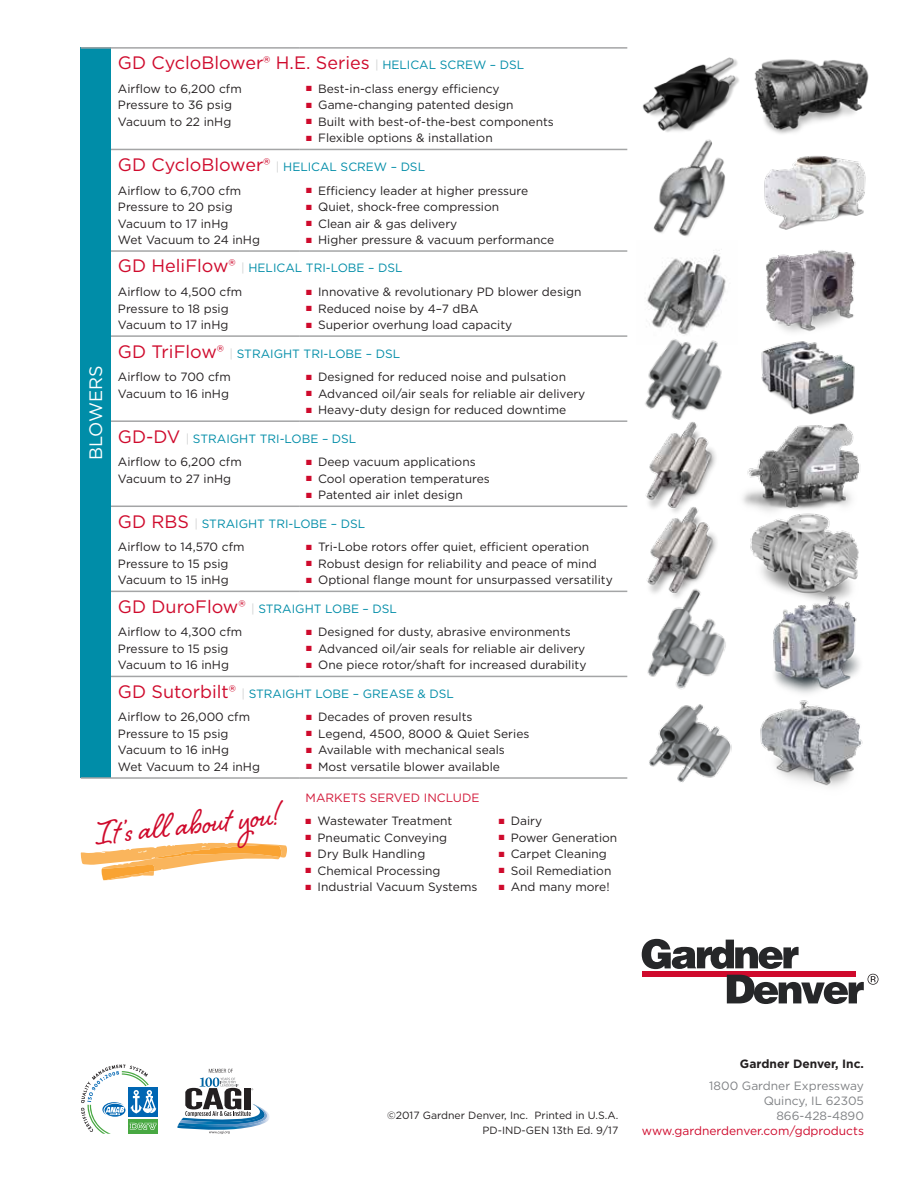
<style>
.page{position:relative;width:918px;height:1188px;background:#fff}
.page>*{position:absolute;margin:0;border:0;box-sizing:border-box;transform-origin:0 0}
.t1{font:42px "Shelby";color:#cf0a2c}
.t2{font:18px "Gotham";color:#cf0a2c}
.t3{font:18px "Gotham";color:#fff}
.t4{font:12px/16.5px "Gotham";color:#231f20}
.t5{font:12px/23.7px "Gotham";color:#008da8}
.t6{font:12px/15px "Gotham";color:#808285;text-align:right}
.t7{font:12px "Gotham";color:#cf0a2c}
.t8{font:12px "Gotham";color:#d21939}
.t9{font:700 12px "Gotham";color:#231f20}
.t10{font:10.5px/15px "Gotham";color:#231f20;text-align:right}
.s1{font-size:12px;color:#d1d2d2}
.s2{font-size:12px;color:#008da8}
.s3{color:#cf0a2c}
.s4{font-size:18px;color:#cf0a2c}
.s5{color:#d1d2d2}
.s6{color:#008da8}
.s7{color:#231f20}
</style>
<div class="page">
<svg style="left:81px;top:843px;width:206px;height:37px"></svg>
<img style="left:742px;top:423px;width:118px;height:87px">
<img style="left:647px;top:606px;width:79px;height:83px">
<img style="left:773px;top:607px;width:87px;height:87px">
<img style="left:766px;top:250px;width:90px;height:82px">
<img style="left:647px;top:250px;width:79px;height:73px">
<img style="left:649px;top:689px;width:83px;height:94px">
<img style="left:760px;top:700px;width:103px;height:87px">
<img style="left:645px;top:323px;width:77px;height:97px">
<img style="left:761px;top:341px;width:94px;height:74px">
<img style="left:642px;top:57px;width:97px;height:73px">
<img style="left:754px;top:59px;width:115px;height:75px">
<img style="left:764px;top:156px;width:102px;height:74px">
<img style="left:653px;top:130px;width:73px;height:106px">
<div style="left:81px;top:48px;width:30px;height:730px;background:#008da8"></div>
<hr style="left:81px;top:47px;width:30px;height:2px;background:#a4a5a6">
<hr style="left:111px;top:47px;width:188px;height:2px;background:#a4a5a6">
<hr style="left:299px;top:47px;width:328px;height:2px;background:#a4a5a6">
<hr style="left:111px;top:149px;width:188px;height:1px;background:#a4a5a6">
<hr style="left:299px;top:149px;width:328px;height:1px;background:#a4a5a6">
<hr style="left:111px;top:250px;width:188px;height:2px;background:#a4a5a6">
<hr style="left:299px;top:250px;width:328px;height:2px;background:#a4a5a6">
<hr style="left:111px;top:335px;width:188px;height:2px;background:#a4a5a6">
<hr style="left:299px;top:335px;width:328px;height:2px;background:#a4a5a6">
<hr style="left:111px;top:420px;width:188px;height:2px;background:#a4a5a6">
<hr style="left:299px;top:420px;width:328px;height:2px;background:#a4a5a6">
<hr style="left:111px;top:506px;width:188px;height:1px;background:#a4a5a6">
<hr style="left:299px;top:506px;width:328px;height:1px;background:#a4a5a6">
<hr style="left:111px;top:591px;width:188px;height:1px;background:#a4a5a6">
<hr style="left:299px;top:591px;width:328px;height:1px;background:#a4a5a6">
<hr style="left:111px;top:676px;width:188px;height:1px;background:#a4a5a6">
<hr style="left:299px;top:676px;width:328px;height:1px;background:#a4a5a6">
<hr style="left:81px;top:777px;width:30px;height:2px;background:#a4a5a6">
<hr style="left:111px;top:777px;width:188px;height:2px;background:#a4a5a6">
<hr style="left:299px;top:777px;width:328px;height:2px;background:#a4a5a6">
<img style="left:750px;top:510px;width:109px;height:97px">
<img style="left:646px;top:520px;width:71px;height:86px">
<img style="left:645px;top:422px;width:71px;height:98px">
<svg style="left:642px;top:939px;width:236px;height:65px"></svg>
<div style="left:128px;top:1088px;width:30px;height:29px;background:#0066b3"></div>
<div style="left:128px;top:1119px;width:30px;height:15px;background:#48a842"></div>
<svg style="left:81px;top:1065px;width:76px;height:69px"></svg>
<svg style="left:177px;top:1069px;width:92px;height:65px"></svg>
<h2 class="t3" style="left:84px;top:460px;width:96px;rotate:-90deg">BLOWERS</h2>
<h2 class="t2" style="left:118px;top:51px;width:408px">GD CycloBlower® H.E. Series <span class="s1">|</span> <span class="s2">HELICAL SCREW – DSL</span></h2>
<p class="t4" style="left:118px;top:80px;width:125px">Airflow to 6,200 cfm<br>Pressure to 36 psig<br>Vacuum to 22 inHg</p>
<p class="t4" style="left:306px;top:80px;width:195px"><span class="s3">■</span> Best-in-class energy efficiency</p>
<p class="t4" style="left:306px;top:97px;width:209px"><span class="s3">■</span> Game-changing patented design</p>
<p class="t4" style="left:306px;top:113px;width:249px"><span class="s3">■</span> Built with best-of-the-best components</p>
<p class="t4" style="left:306px;top:130px;width:188px"><span class="s3">■</span> Flexible options &amp; installation</p>
<p class="t4" style="left:118px;top:155px;width:309px;line-height:23.7px"><span class="s4">GD CycloBlower®</span> <span class="s5">|</span> <span class="s6">HELICAL SCREW – DSL<br></span>Airflow to 6,700 cfm</p>
<p class="t4" style="left:118px;top:198px;width:143px">Pressure to 20 psig<br>Vacuum to 17 inHg<br>Wet Vacuum to 24 inHg</p>
<p class="t4" style="left:306px;top:182px;width:224px"><span class="s3">■</span> Efficiency leader at higher pressure</p>
<p class="t4" style="left:306px;top:198px;width:195px"><span class="s3">■</span> Quiet, shock-free compression</p>
<p class="t4" style="left:306px;top:215px;width:153px"><span class="s3">■</span> Clean air &amp; gas delivery</p>
<p class="t4" style="left:306px;top:231px;width:250px"><span class="s3">■</span> Higher pressure &amp; vacuum performance</p>
<p class="t5" style="left:118px;top:256px;width:286px"><span class="s4">GD HeliFlow®</span> <span class="s5">|</span> HELICAL TRI-LOBE – DSL<br><span class="s7">Airflow to 4,500 cfm</span></p>
<p class="t4" style="left:118px;top:300px;width:112px">Pressure to 18 psig<br>Vacuum to 17 inHg</p>
<p class="t4" style="left:306px;top:283px;width:277px"><span class="s3">■</span> Innovative &amp; revolutionary PD blower design</p>
<p class="t4" style="left:306px;top:300px;width:174px"><span class="s3">■</span> Reduced noise by 4–7 dBA</p>
<p class="t4" style="left:306px;top:316px;width:208px"><span class="s3">■</span> Superior overhung load capacity</p>
<p class="t5" style="left:118px;top:341px;width:284px"><span class="s4">GD TriFlow®</span> <span class="s5">|</span> STRAIGHT TRI-LOBE – DSL<br><span class="s7">Airflow to 700 cfm</span></p>
<p class="t4" style="left:118px;top:385px;width:113px">Vacuum to 16 inHg</p>
<p class="t4" style="left:306px;top:368px;width:261px"><span class="s3">■</span> Designed for reduced noise and pulsation</p>
<p class="t4" style="left:306px;top:385px;width:281px"><span class="s3">■</span> Advanced oil/air seals for reliable air delivery</p>
<p class="t4" style="left:306px;top:401px;width:262px"><span class="s3">■</span> Heavy-duty design for reduced downtime</p>
<p class="t5" style="left:118px;top:426px;width:240px"><span class="s4">GD-DV</span> <span class="s5">|</span> STRAIGHT TRI-LOBE – DSL<br><span class="s7">Airflow to 6,200 cfm</span></p>
<p class="t4" style="left:118px;top:470px;width:115px">Vacuum to 27 inHg</p>
<p class="t4" style="left:306px;top:454px;width:171px"><span class="s3">■</span> Deep vacuum applications</p>
<p class="t4" style="left:306px;top:470px;width:185px"><span class="s3">■</span> Cool operation temperatures</p>
<p class="t4" style="left:306px;top:487px;width:158px"><span class="s3">■</span> Patented air inlet design</p>
<p class="t5" style="left:118px;top:511px;width:249px"><span class="s4">GD RBS</span> <span class="s5">|</span> STRAIGHT TRI-LOBE – DSL<br><span class="s7">Airflow to 14,570 cfm</span></p>
<p class="t4" style="left:118px;top:555px;width:112px">Pressure to 15 psig<br>Vacuum to 15 inHg</p>
<p class="t4" style="left:306px;top:539px;width:285px"><span class="s3">■</span> Tri-Lobe rotors offer quiet, efficient operation</p>
<p class="t4" style="left:306px;top:555px;width:292px"><span class="s3">■</span> Robust design for reliability and peace of mind</p>
<p class="t4" style="left:306px;top:572px;width:308px"><span class="s3">■</span> Optional flange mount for unsurpassed versatility</p>
<p class="t4" style="left:118px;top:596px;width:280px;line-height:23.7px"><span class="s4">GD DuroFlow®</span> <span class="s5">|</span> <span class="s6">STRAIGHT LOBE – DSL<br></span>Airflow to 4,300 cfm</p>
<p class="t4" style="left:118px;top:640px;width:113px">Pressure to 15 psig<br>Vacuum to 16 inHg</p>
<p class="t4" style="left:306px;top:624px;width:266px"><span class="s3">■</span> Designed for dusty, abrasive environments</p>
<p class="t4" style="left:306px;top:640px;width:281px"><span class="s3">■</span> Advanced oil/air seals for reliable air delivery</p>
<p class="t4" style="left:306px;top:657px;width:282px"><span class="s3">■</span> One piece rotor/shaft for increased durability</p>
<p class="t5" style="left:118px;top:682px;width:337px"><span class="s4">GD Sutorbilt®</span> <span class="s5">|</span> STRAIGHT LOBE – GREASE &amp; DSL<br><span class="s7">Airflow to 26,000 cfm</span></p>
<p class="t4" style="left:118px;top:725px;width:143px">Pressure to 15 psig<br>Vacuum to 16 inHg<br>Wet Vacuum to 24 inHg</p>
<p class="t4" style="left:306px;top:709px;width:168px"><span class="s3">■</span> Decades of proven results</p>
<p class="t4" style="left:306px;top:725px;width:225px"><span class="s3">■</span> Legend, 4500, 8000 &amp; Quiet Series</p>
<p class="t4" style="left:306px;top:742px;width:200px"><span class="s3">■</span> Available with mechanical seals</p>
<p class="t4" style="left:306px;top:758px;width:195px"><span class="s3">■</span> Most versatile blower available</p>
<h1 class="t1" style="left:92px;top:805px;width:186px;rotate:-6deg">It ’s all about you!</h1>
<p class="t8" style="left:306px;top:790px;width:175px">MARKETS SERVED INCLUDE</p>
<p class="t4" style="left:306px;top:812px;width:148px"><span class="s3">■</span> Wastewater Treatment</p>
<p class="t4" style="left:306px;top:829px;width:143px"><span class="s3">■</span> Pneumatic Conveying</p>
<p class="t4" style="left:306px;top:845px;width:121px"><span class="s3">■</span> Dry Bulk Handling</p>
<p class="t4" style="left:306px;top:862px;width:136px"><span class="s3">■</span> Chemical Processing</p>
<p class="t4" style="left:306px;top:878px;width:173px"><span class="s3">■</span> Industrial Vacuum Systems</p>
<p class="t4" style="left:499px;top:812px;width:45px"><span class="s3">■</span> Dairy</p>
<p class="t4" style="left:499px;top:829px;width:120px"><span class="s3">■</span> Power Generation</p>
<p class="t4" style="left:499px;top:845px;width:110px"><span class="s3">■</span> Carpet Cleaning</p>
<p class="t4" style="left:499px;top:862px;width:114px"><span class="s3">■</span> Soil Remediation</p>
<p class="t4" style="left:499px;top:878px;width:112px"><span class="s3">■</span> And many more!</p>
<p class="t10" style="left:387px;top:1107px;width:233px">©2017 Gardner Denver, Inc. Printed in U.S.A.<br>PD-IND-GEN 13th Ed. 9/17</p>
<p class="t9" style="left:740px;top:1056px;width:126px">Gardner Denver, Inc.</p>
<p class="t6" style="left:709px;top:1078px;width:156px">1800 Gardner Expressway<br>Quincy, IL 62305<br>866-428-4890</p>
<p class="t7" style="left:642px;top:1123px;width:224px">www.gardnerdenver.com/gdproducts</p>
</div>
